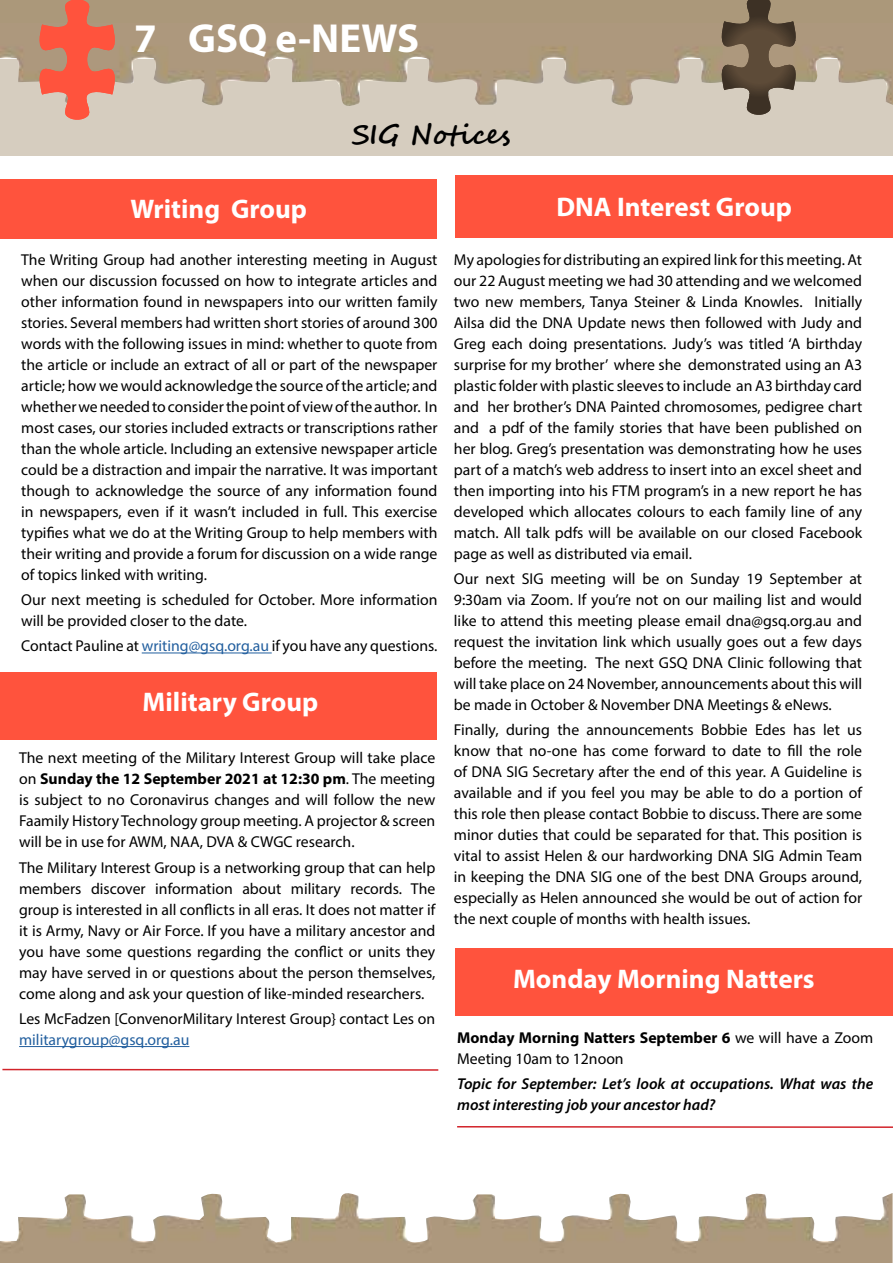
<style>
.page{position:relative;width:893px;height:1263px;background:#fff}
.page>*{position:absolute;margin:0;border:0;box-sizing:border-box;transform-origin:0 0}
.t1{font:700 40.65px "Myriad Pro";color:#fff}
.t2{font:700 27px "Myriad Pro";color:#fff}
.t3{font:700 27px "Segoe Script";color:#000}
.t4{font:15.75px/21px "Myriad Pro";color:#000;text-align:justify}
.t5{font:italic 600 15.75px/21px "Myriad Pro";color:#000}
.t6{font:15.75px "Myriad Pro";color:#215e9e}
.s1{color:#215e9e}
.s2{font-weight:700}
</style>
<div class="page">
<div style="left:0;top:60px;width:893px;height:96px;background:#d6cdbf"></div>
<img style="left:0;top:22px;width:893px;height:84px">
<div style="left:0;top:0;width:893px;height:22px;background:#ab987a"></div>
<svg style="left:719px;top:0;width:80px;height:115px"></svg>
<svg style="left:36px;top:0;width:82px;height:120px"></svg>
<div style="left:455px;top:175px;width:438px;height:63px;background:#ff533d"></div>
<img style="left:0;top:1193px;width:892px;height:70px">
<div style="left:455px;top:948px;width:438px;height:67px;background:#ff533d"></div>
<hr style="left:2px;top:1069px;width:436px;height:2px;background:#d2232a">
<hr style="left:457px;top:1126px;width:436px;height:2px;background:#d2232a">
<div style="left:0;top:673px;width:437px;height:67px;background:#ff533d"></div>
<hr style="left:19px;top:1046px;width:170px;height:1px;background:#215e9e">
<div style="left:0;top:179px;width:437px;height:59px;background:#ff533d"></div>
<hr style="left:142px;top:652px;width:130px;height:1px;background:#215e9e">
<h1 class="t1" style="left:134px;top:12px;width:286px">7 GSQ e-NEWS</h1>
<h2 class="t3" style="left:352px;top:112px;width:160px">SIG Notices</h2>
<h2 class="t2" style="left:130px;top:191px;width:178px">Writing Group</h2>
<p class="t4" style="left:21px;top:249px;width:418px">The Writing Group had another interesting meeting in August when our discussion focussed on how to integrate articles and other information found in newspapers into our written family stories. Several members had written short stories of around 300 words with the following issues in mind: whether to quote from the article or include an extract of all or part of the newspaper article; how we would acknowledge the source of the article; and whether we needed to consider the point of view of the author. In most cases, our stories included extracts or transcriptions rather than the whole article. Including an extensive newspaper article could be a distraction and impair the narrative. It was important though to acknowledge the source of any information found in newspapers, even if it wasn’t included in full. This exercise typifies what we do at the Writing Group to help members with their writing and provide a forum for discussion on a wide range of topics linked with writing.</p>
<p class="t4" style="left:21px;top:589px;width:418px">Our next meeting is scheduled for October. More information will be provided closer to the date.</p>
<p class="t4" style="left:21px;top:635px;width:418px">Contact Pauline at <span class="s1">writing@gsq.org.au</span> if you have any questions.</p>
<h2 class="t2" style="left:143px;top:684px;width:177px">Military Group</h2>
<p class="t4" style="left:19px;top:747px;width:418px">The next meeting of the Military Interest Group will take place on <span class="s2">Sunday the 12 September 2021 at 12:30 pm</span>. The meeting is subject to no Coronavirus changes and will follow the new Faamily History Technology group meeting. A projector &amp; screen will be in use for AWM, NAA, DVA &amp; CWGC research.</p>
<p class="t4" style="left:19px;top:857px;width:418px">The Military Interest Group is a networking group that can help members discover information about military records. The group is interested in all conflicts in all eras. It does not matter if it is Army, Navy or Air Force. If you have a military ancestor and you have some questions regarding the conflict or units they may have served in or questions about the person themselves, come along and ask your question of like-minded researchers.</p>
<p class="t4" style="left:19px;top:1008px;width:418px">Les McFadzen [ConvenorMilitary Interest Group} contact Les on</p>
<p class="t6" style="left:19px;top:1030px;width:172px">militarygroup@gsq.org.au</p>
<h2 class="t2" style="left:556px;top:189px;width:237px">DNA Interest Group</h2>
<p class="t4" style="left:454px;top:249px;width:410px">My apologies for distributing an expired link for this meeting. At our 22 August meeting we had 30 attending and we welcomed two new members, Tanya Steiner &amp; Linda Knowles. Initially Ailsa did the DNA Update news then followed with Judy and Greg each doing presentations. Judy’s was titled ‘A birthday surprise for my brother’ where she demonstrated using an A3 plastic folder with plastic sleeves to include an A3 birthday card and her brother’s DNA Painted chromosomes, pedigree chart and a pdf of the family stories that have been published on her blog. Greg’s presentation was demonstrating how he uses part of a match’s web address to insert into an excel sheet and then importing into his FTM program’s in a new report he has developed which allocates colours to each family line of any match. All talk pdfs will be available on our closed Facebook page as well as distributed via email.</p>
<p class="t4" style="left:454px;top:568px;width:410px">Our next SIG meeting will be on Sunday 19 September at 9:30am via Zoom. If you’re not on our mailing list and would like to attend this meeting please email dna@gsq.org.au and request the invitation link which usually goes out a few days before the meeting. The next GSQ DNA Clinic following that will take place on 24 November, announcements about this will be made in October &amp; November DNA Meetings &amp; eNews.</p>
<p class="t4" style="left:454px;top:719px;width:410px">Finally, during the announcements Bobbie Edes has let us know that no-one has come forward to date to fill the role of DNA SIG Secretary after the end of this year. A Guideline is available and if you feel you may be able to do a portion of this role then please contact Bobbie to discuss. There are some minor duties that could be separated for that. This position is vital to assist Helen &amp; our hardworking DNA SIG Admin Team in keeping the DNA SIG one of the best DNA Groups around, especially as Helen announced she would be out of action for the next couple of months with health issues.</p>
<h2 class="t2" style="left:513px;top:961px;width:303px">Monday Morning Natters</h2>
<p class="t4" style="left:457px;top:1027px;width:418px"><span class="s2">Monday Morning Natters September 6</span> we will have a Zoom<br>Meeting 10am to 12noon</p>
<p class="t5" style="left:457px;top:1073px;width:418px">Topic for September: Let’s look at occupations. What was the most interesting job your ancestor had?</p>
</div>
